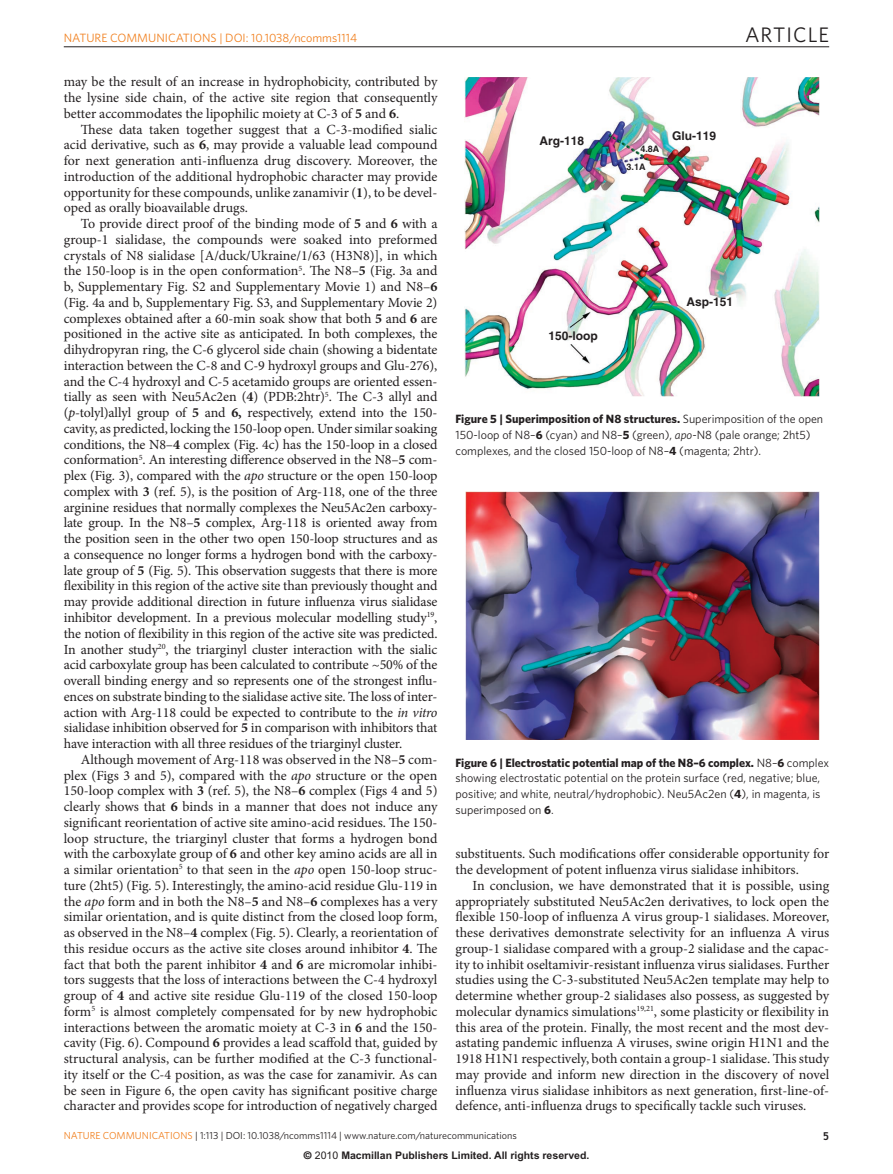
<style>
.page{position:relative;width:893px;height:1174px;background:#fff}
.page>*{position:absolute;margin:0;border:0;box-sizing:border-box;transform-origin:0 0}
.t1{font:21px "Whitney";letter-spacing:.05em;color:#231f20}
.pPara{font:13.95px/15.8px "Minion Pro";letter-spacing:-.005em;color:#231f20;text-align:justify}
.pFigureCaption{font:12px/15.8px "Whitney";color:#231f20}
.t2{font:12px "Whitney";color:#f1801f}
.t3{font:700 12px "Helvetica";color:#231f20}
.t4{font:700 10.5px "Arial";color:#231f20}
.t5{font:10.2px "Whitney";color:#231f20}
.t6{font:10.2px "Whitney";color:#f1801f}
.t7{font:700 9px/17.2px "Helvetica";color:#231f20}
.s1{font-weight:700}
.s2{font-style:italic}
.s3{color:#f1801f}
.s4{font-family:"Helvetica"}
.s5{font-weight:400}
</style>
<div class="page">
<hr style="left:64px;top:47px;width:765px;height:1px;background:#231f20">
<img style="left:465px;top:77px;width:355px;height:319px">
<img style="left:465px;top:491px;width:355px;height:249px">
<p class="t2" style="left:64px;top:31px;width:108px">nature communicati</p>
<p class="t2" style="left:193px;top:31px;width:166px">ons | DOI: 10.1038/ncomms1114</p>
<p class="pPara" style="left:64px;top:74px;width:375px">may be the result of an increase in hydrophobicity, contributed by the lysine side chain, of the active site region that consequently better accommodates the lipophilic moiety at C-3 of <span class="s1">5</span> and <span class="s1">6</span>.</p>
<p class="pPara" style="left:64px;top:121px;width:375px;text-indent:17px">These data taken together suggest that a C-3-modified sialic acid derivative, such as <span class="s1">6</span>, may provide a valuable lead compound for next generation anti-influenza drug discovery. Moreover, the introduction of the additional hydrophobic character may provide opportunity for these compounds, unlike zanamivir (<span class="s1">1</span>), to be devel&shy;oped as orally bioavailable drugs.</p>
<p class="pPara" style="left:64px;top:216px;width:375px;text-indent:17px">To provide direct proof of the binding mode of <span class="s1">5</span> and <span class="s1">6</span> with a group-1 sialidase, the compounds were soaked into preformed crystals of N8 sialidase [A/duck/Ukraine/1/63 (H3N8)], in which the 150-loop is in the open conformation<sup>5</sup>. The N8–<span class="s1">5</span> (Fig. 3a and b, Supplementary Fig. S2 and Supplementary Movie 1) and N8–<span class="s1">6 </span>(Fig. 4a and b, Supplementary Fig. S3, and Supplementary Movie 2) complexes obtained after a 60-min soak show that both <span class="s1">5</span> and <span class="s1">6</span> are positioned in the active site as anticipated. In both complexes, the dihydropyran ring, the C-6 glycerol side chain (showing a bidentate interaction between the C-8 and C-9 hydroxyl groups and Glu-276), and the C-4 hydroxyl and C-5 acetamido groups are oriented essen&shy;tially as seen with Neu5Ac2en (<span class="s1">4</span>) (PDB:2htr)<sup>5</sup>. The C-3 allyl and (<span class="s2">p</span>-tolyl)allyl group of <span class="s1">5</span> and <span class="s1">6,</span> respectively, extend into the 150- cavity, as predicted, locking the 150-loop open. Under similar soaking conditions, the N8–<span class="s1">4</span> complex (Fig. 4c) has the 150-loop in a closed conformation<sup>5</sup>. An interesting difference observed in the N8–<span class="s1">5</span> com&shy;plex (Fig. 3), compared with the <span class="s2">apo</span> structure or the open 150-loop complex with <span class="s1">3</span> (ref. 5), is the position of Arg-118, one of the three arginine residues that normally complexes the Neu5Ac2en carboxy&shy;late group. In the N8–<span class="s1">5</span> complex, Arg-118 is oriented away from the position seen in the other two open 150-loop structures and as a consequence no longer forms a hydrogen bond with the carboxy&shy;late group of <span class="s1">5</span> (Fig. 5). This observation suggests that there is more flexibility in this region of the active site than previously thought and may provide additional direction in future influenza virus sialidase inhibitor development. In a previous molecular modelling study<sup>19</sup>, the notion of flexibility in this region of the active site was predicted.<br>In another study<sup>20</sup>, the triarginyl cluster interaction with the sialic acid carboxylate group has been calculated to contribute ~50% of the overall binding energy and so represents one of the strongest influ&shy;ences on substrate binding to the sialidase active site. The loss of inter&shy;action with Arg-118 could be expected to contribute to the <span class="s2">in vitro </span>sialidase inhibition observed for <span class="s1">5</span> in comparison with inhibitors that have interaction with all three residues of the triarginyl cluster.</p>
<p class="pPara" style="left:64px;top:751px;width:375px;text-indent:17px">Although movement of Arg-118 was observed in the N8–<span class="s1">5</span> com&shy;plex (Figs 3 and 5), compared with the <span class="s2">apo</span> structure or the open 150-loop complex with <span class="s1">3</span> (ref. 5), the N8–<span class="s1">6</span> complex (Figs 4 and 5) clearly shows that <span class="s1">6</span> binds in a manner that does not induce any significant reorientation of active site amino-acid residues. The 150- loop structure, the triarginyl cluster that forms a hydrogen bond with the carboxylate group of <span class="s1">6</span> and other key amino acids are all in a similar orientation<sup>5</sup> to that seen in the <span class="s2">apo</span> open 150-loop struc&shy;ture (2ht5) (Fig. 5). Interestingly, the amino-acid residue Glu-119 in the <span class="s2">apo</span> form and in both the N8–<span class="s1">5</span> and N8–<span class="s1">6</span> complexes has a very similar orientation, and is quite distinct from the closed loop form, as observed in the N8–<span class="s1">4</span> complex (Fig. 5). Clearly, a reorientation of this residue occurs as the active site closes around inhibitor <span class="s1">4</span>. The fact that both the parent inhibitor <span class="s1">4</span> and <span class="s1">6</span> are micromolar inhibi&shy;tors suggests that the loss of interactions between the C-4 hydroxyl group of <span class="s1">4</span> and active site residue Glu-119 of the closed 150-loop form<sup>5</sup> is almost completely compensated for by new hydrophobic interactions between the aromatic moiety at C-3 in <span class="s1">6</span> and the 150- cavity (Fig. 6). Compound <span class="s1">6</span> provides a lead scaffold that, guided by structural analysis, can be further modified at the C-3 functional&shy;ity itself or the C-4 position, as was the case for zanamivir. As can be seen in Figure 6, the open cavity has significant positive charge character and provides scope for introduction of negatively charged</p>
<p class="t3" style="left:540px;top:134px;width:46px">Arg-118</p>
<h1 class="t1" style="left:745px;top:22px;width:86px">ARTICLE</h1>
<p class="t7" style="left:627px;top:140px;width:34px;text-indent:14px">4.8A<br>3.1A</p>
<p class="t3" style="left:672px;top:129px;width:46px">Glu-119</p>
<p class="t3" style="left:549px;top:329px;width:51px">150-loop</p>
<p class="t3" style="left:686px;top:294px;width:48px">Asp-151</p>
<p class="pFigureCaption" style="left:455px;top:411px;width:369px"><span class="s1">Figure 5 | Superimposition of N8 structures.</span> Superimposition of the open<br>150-loop of N 8–<span class="s1">6</span> (cyan) and N 8–<span class="s1">5</span> (green), <span class="s2">apo</span>-N 8 (pale orange; 2ht5) complexes, and the closed 150-loop of N 8–<span class="s1">4</span> (magenta; 2htr).</p>
<p class="pFigureCaption" style="left:455px;top:754px;width:375px"><span class="s1">Figure 6 | Electrostatic potential map of the N8–6 complex.</span> N 8–<span class="s1">6</span> complex showing electrostatic potential on the protein surface (red, negative; blue, positive; and white, neutral/hydrophobic). N eu5Ac2en (<span class="s1">4</span>), in magenta, is superimposed on <span class="s1">6</span>.</p>
<p class="pPara" style="left:455px;top:846px;width:375px">substituents. Such modifications offer considerable opportunity for the development of potent influenza virus sialidase inhibitors.</p>
<p class="pPara" style="left:455px;top:877px;width:375px;text-indent:17px">In conclusion, we have demonstrated that it is possible, using appropriately substituted Neu5Ac2en derivatives, to lock open the flexible 150-loop of influenza A virus group-1 sialidases. Moreover, these derivatives demonstrate selectivity for an influenza A virus group-1 sialidase compared with a group-2 sialidase and the capac&shy;ity to inhibit oseltamivir-resistant influenza virus sialidases. Further studies using the C-3-substituted Neu5Ac2en template may help to determine whether group-2 sialidases also possess, as suggested by molecular dynamics simulations<sup>19,21</sup>, some plasticity or flexibility in this area of the protein. Finally, the most recent and the most dev&shy;astating pandemic influenza A viruses, swine origin H1N1 and the 1918 H1N1 respectively, both contain a group-1 sialidase. This study may provide and inform new direction in the discovery of novel influenza virus sialidase inhibitors as next generation, first-line-of&shy;defence, anti-influenza drugs to specifically tackle such viruses.</p>
<p class="t6" style="left:64px;top:1129px;width:91px">nature communicati</p>
<p class="t5" style="left:173px;top:1129px;width:346px"><span class="s3">ons</span> | 1:113 | DOI: 10.1038/ncomms1114 | www.nature.com/naturecommunications</p>
<p class="t4" style="left:304px;top:1149px;width:287px"><span class="s4">©</span> <span class="s5">2010</span> Macmillan Publishers Limited. All rights reserved.</p>
</div>
